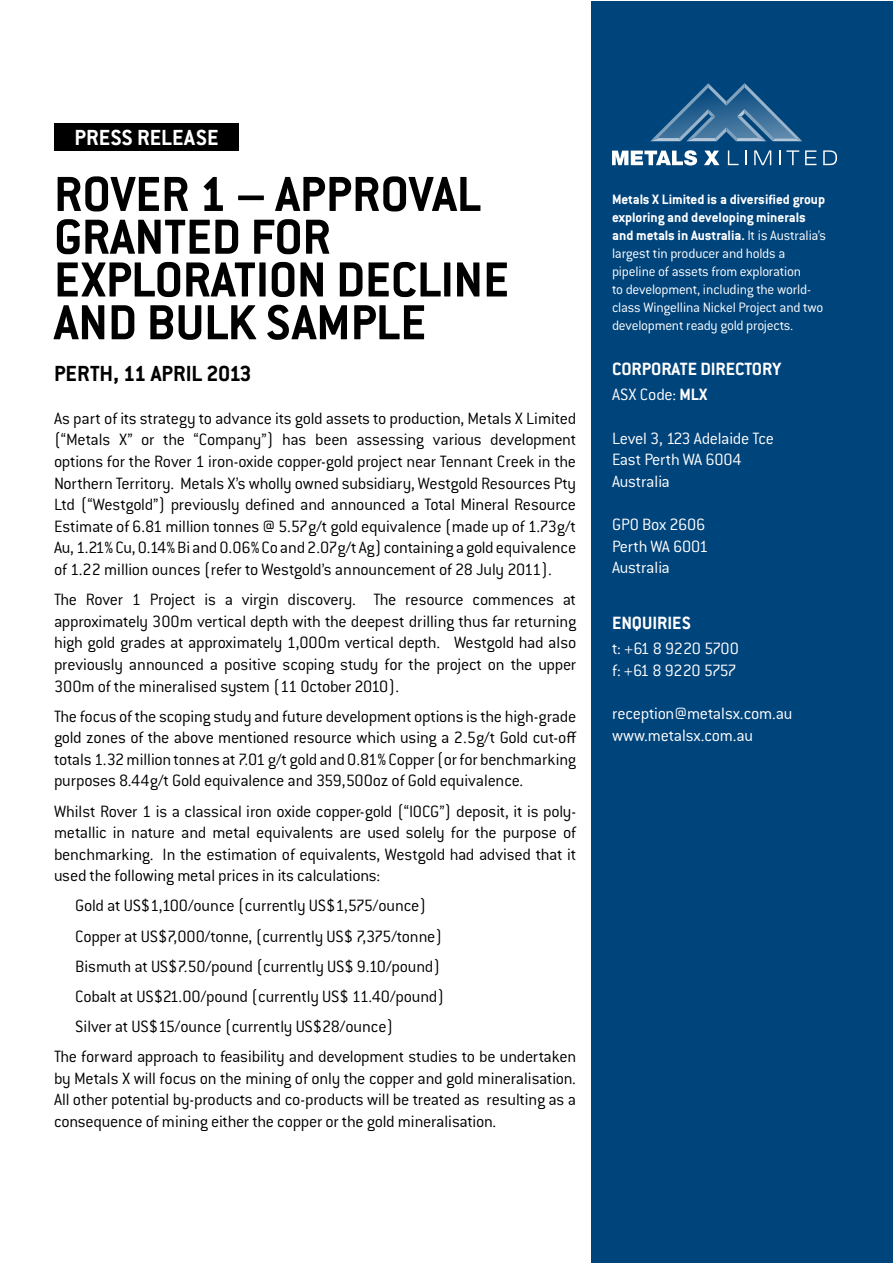
<style>
.page{position:relative;width:893px;height:1263px;background:#fff}
.page>*{position:absolute;margin:0;border:0;box-sizing:border-box;transform-origin:0 0}
.t1{font:700 54px/42.8px "Conduit ITC Std";color:#000}
.t2{font:700 24px "Conduit ITC Std";color:#000}
.t3{font:700 24px "Conduit ITC Std";color:#fff}
.t4{font:700 19.5px "Conduit ITC Std";color:#fff}
.t5{font:300 18px/21.6px "Conduit ITC Std";letter-spacing:-.015em;color:#000;text-align:justify}
.t6{font:300 18px/21.6px "Conduit ITC Std";letter-spacing:-.015em;color:#fff}
.t7{font:300 15px/18px "Conduit ITC Std";letter-spacing:-.015em;color:#fff}
.s1{font-weight:700}
</style>
<div class="page">
<div style="left:54px;top:123px;width:185px;height:28px;background:#000"></div>
<div style="left:592px;top:2px;width:301px;height:1261px;background:#00447c"></div>
<svg style="left:650px;top:83px;width:152px;height:58px"></svg>
<svg style="left:612px;top:150px;width:85px;height:15px"></svg>
<svg style="left:704px;top:151px;width:15px;height:14px"></svg>
<svg style="left:728px;top:150px;width:11px;height:15px"></svg>
<svg style="left:745px;top:150px;width:2px;height:15px"></svg>
<svg style="left:754px;top:150px;width:17px;height:15px"></svg>
<svg style="left:779px;top:150px;width:1px;height:15px"></svg>
<svg style="left:786px;top:150px;width:13px;height:15px"></svg>
<svg style="left:805px;top:150px;width:11px;height:15px"></svg>
<svg style="left:823px;top:150px;width:14px;height:15px"></svg>
<h2 class="t3" style="left:74px;top:123px;width:146px">Press Release</h2>
<h1 class="t1" style="left:54px;top:171px;width:451px">ROVER 1 – APPROVAL<br>GRANTED FOR<br>EXPLORATION DECLINE<br>AND BULK SAMPLE</h1>
<h2 class="t2" style="left:54px;top:359px;width:199px">Perth, 11 April 2013</h2>
<p class="t5" style="left:54px;top:407px;width:524px">As part of its strategy to advance its gold assets to production, Metals X Limited (“Metals X” or the “Company”) has been assessing various development options for the Rover 1 iron-oxide copper-gold project near Tennant Creek in the Northern Territory. Metals X’s wholly owned subsidiary, Westgold Resources Pty Ltd (“Westgold”) previously defined and announced a Total Mineral Resource Estimate of 6.81 million tonnes @ 5.57g/t gold equivalence (made up of 1.73g/t Au, 1.21% Cu, 0.14% Bi and 0.06% Co and 2.07g/t Ag) containing a gold equivalence of 1.22 million ounces (refer to Westgold’s announcement of 28 July 2011).</p>
<p class="t5" style="left:54px;top:588px;width:524px">The Rover 1 Project is a virgin discovery. The resource commences at approximately 300m vertical depth with the deepest drilling thus far returning high gold grades at approximately 1,000m vertical depth. Westgold had also previously announced a positive scoping study for the project on the upper 300m of the mineralised system (11 October 2010).</p>
<p class="t5" style="left:54px;top:705px;width:524px">The focus of the scoping study and future development options is the high-grade gold zones of the above mentioned resource which using a 2.5g/t Gold cut-off totals 1.32 million tonnes at 7.01 g/t gold and 0.81% Copper (or for benchmarking purposes 8.44g/t Gold equivalence and 359,500oz of Gold equivalence.</p>
<p class="t5" style="left:54px;top:800px;width:524px">Whilst Rover 1 is a classical iron oxide copper-gold (“IOCG”) deposit, it is poly&shy;metallic in nature and metal equivalents are used solely for the purpose of benchmarking. In the estimation of equivalents, Westgold had advised that it used the following metal prices in its calculations:</p>
<p class="t5" style="left:75px;top:894px;width:353px">Gold at US$1,100/ounce (currently US$1,575/ounce)</p>
<p class="t5" style="left:75px;top:925px;width:369px">Copper at US$7,000/tonne, (currently US$ 7,375/tonne)</p>
<p class="t5" style="left:75px;top:955px;width:367px">Bismuth at US$7.50/pound (currently US$ 9.10/pound)</p>
<p class="t5" style="left:75px;top:985px;width:371px">Cobalt at US$21.00/pound (currently US$ 11.40/pound)</p>
<p class="t5" style="left:75px;top:1015px;width:320px">Silver at US$15/ounce (currently US$28/ounce)</p>
<p class="t5" style="left:54px;top:1045px;width:524px">The forward approach to feasibility and development studies to be undertaken</p>
<p class="t5" style="left:54px;top:1067px;width:524px">by Metals X will focus on the mining of only the copper and gold mineralisation.<br>All other potential by-products and co-products will be treated as resulting as a consequence of mining either the copper or the gold mineralisation.</p>
<p class="t7" style="left:612px;top:190px;width:216px"><span class="s1">Metals X Limited is a diversified group exploring and developing minerals and metals in Australia.</span> It is Australia’s largest tin producer and holds a pipeline of assets from exploration<br>to development, including the world&shy;class Wingellina Nickel Project and two development ready gold projects.</p>
<p class="t4" style="left:612px;top:357px;width:171px">Corporate Directory</p>
<p class="t6" style="left:612px;top:383px;width:97px">ASX Code: <span class="s1">MLX</span></p>
<p class="t6" style="left:612px;top:427px;width:164px">Level 3, 123 Adelaide Tce<br>East Perth WA 6004<br>Australia</p>
<p class="t6" style="left:612px;top:513px;width:98px">GPO Box 2606<br>Perth WA 6001<br>Australia</p>
<p class="t4" style="left:612px;top:611px;width:80px">Enquiries</p>
<p class="t6" style="left:612px;top:637px;width:128px">t: +61 8 9220 5700 f: +61 8 9220 5757</p>
<p class="t6" style="left:612px;top:702px;width:182px">reception@metalsx.com.au www.metalsx.com.au</p>
</div>
